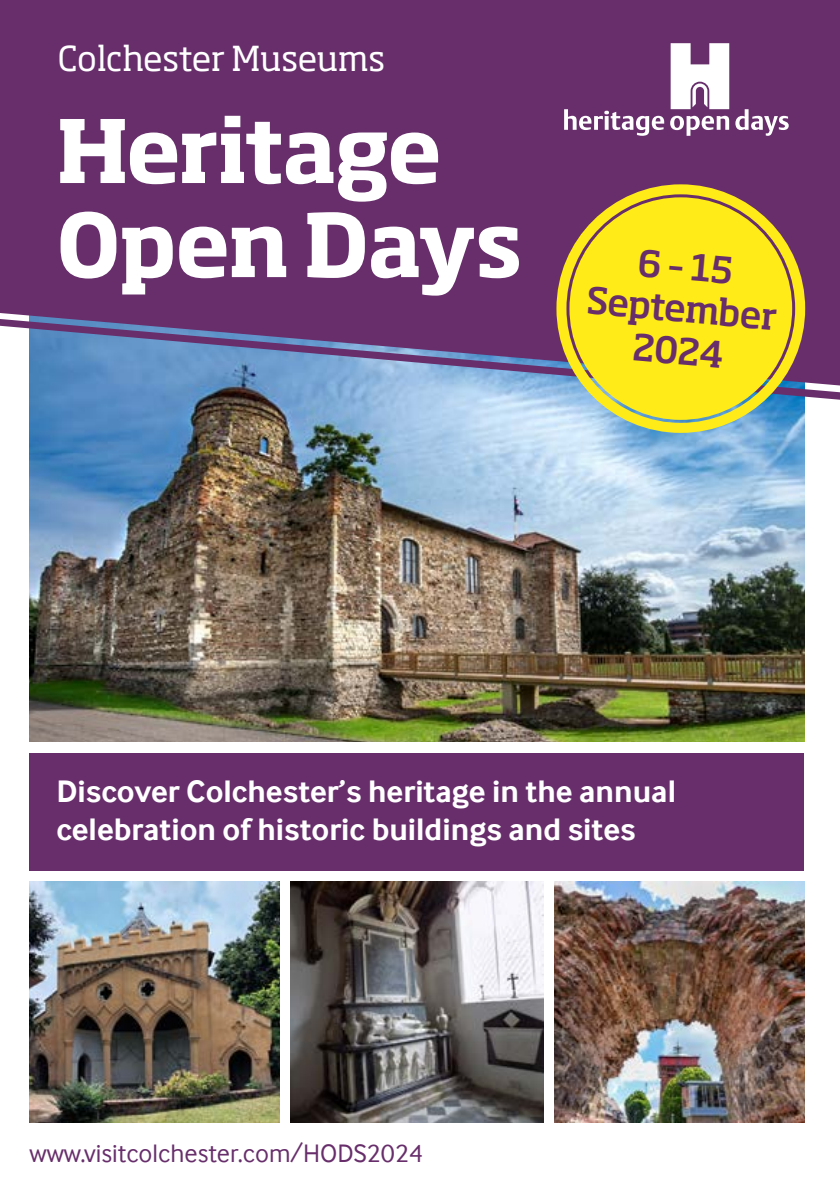
<style>
.page{position:relative;width:840px;height:1191px;background:#fff}
.page>*{position:absolute;margin:0;border:0;box-sizing:border-box;transform-origin:0 0}
.t1{font:700 86.2px/94px "Soho Std";letter-spacing:-.025em;color:#fff}
.t2{font:500 36px/42px "Soho Std";color:#672e6b;text-align:center}
.t3{font:34px "Soho Std";letter-spacing:-.015em;color:#fff}
.t4{font:700 32px/38px "Inter Face";color:#fff}
.t5{font:26px "Inter Face";color:#672e6b}
</style>
<div class="page">
<img style="left:29px;top:400px;width:774px;height:341px">
<div style="left:0;top:0;width:839px;height:319px;background:#672e6b"></div>
<svg style="left:0;top:319px;width:839px;height:81px;background:#767da7"></svg>
<div style="left:29px;top:753px;width:774px;height:117px;background:#672e6b"></div>
<img style="left:290px;top:881px;width:253px;height:241px">
<img style="left:554px;top:881px;width:249px;height:241px">
<svg style="left:670px;top:43px;width:58px;height:66px"></svg>
<svg style="left:563px;top:109px;width:100px;height:27px"></svg>
<svg style="left:669px;top:116px;width:59px;height:20px"></svg>
<svg style="left:735px;top:109px;width:53px;height:27px"></svg>
<div style="left:556px;top:184px;width:248px;height:249px;border:10px solid #feeb17;border-radius:50%"></div>
<div style="left:569px;top:197px;width:222px;height:223px;background:#feeb17;border-radius:50%"></div>
<img style="left:29px;top:881px;width:250px;height:241px">
<p class="t3" style="left:58px;top:37px;width:328px">Colchester Museums</p>
<h1 class="t1" style="left:56px;top:102px;width:467px">Heritage<br>Open Days</h1>
<p class="t2" style="left:592px;top:237px;width:192px;rotate:5deg">6 – 15<br>September<br>2024</p>
<p class="t4" style="left:56px;top:771px;width:621px">Discover Colchester’s heritage in the annual celebration of historic buildings and sites</p>
<p class="t5" style="left:29px;top:1139px;width:395px">www.visitcolchester.com/HODS2024</p>
</div>
